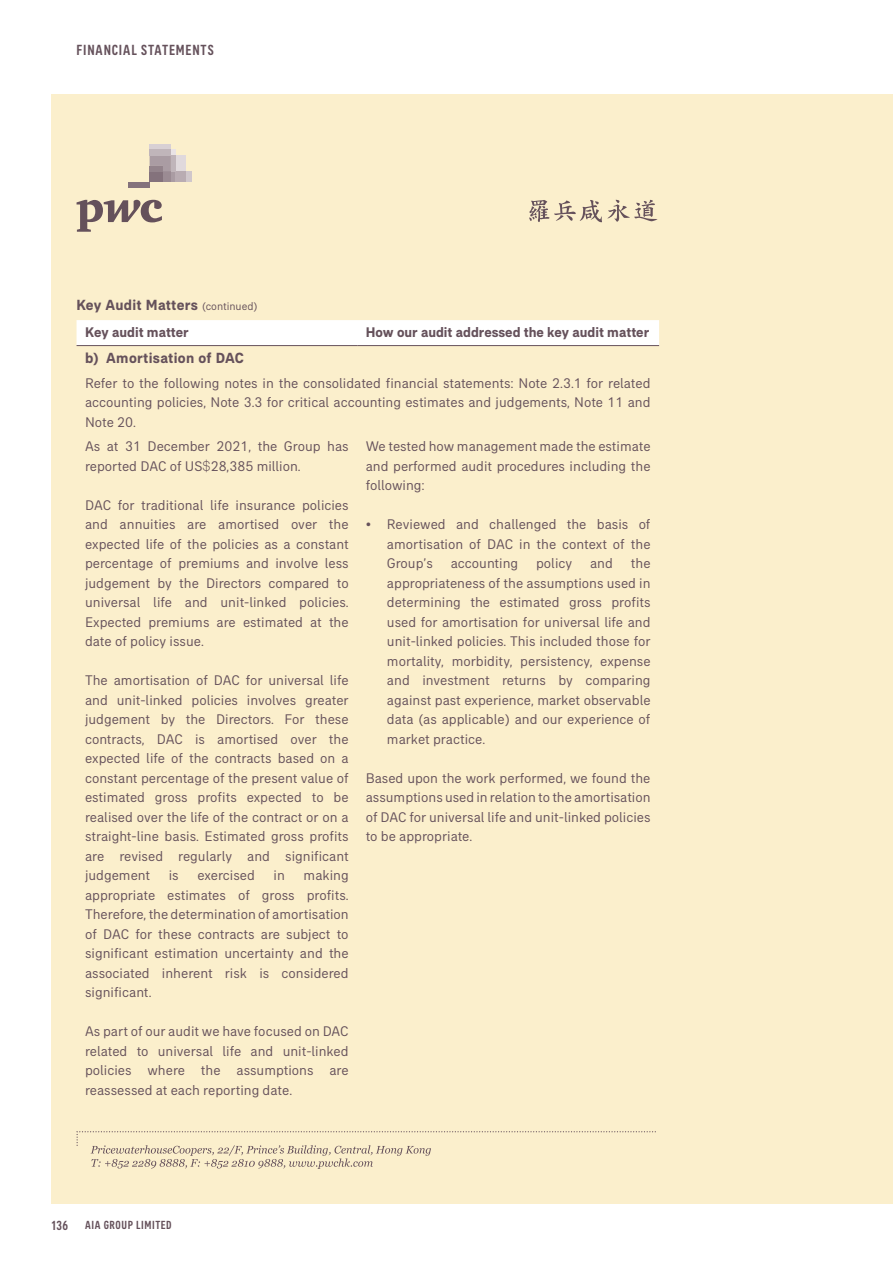
<style>
.page{position:relative;width:893px;height:1263px;background:#fff}
.page>*{position:absolute;margin:0;border:0;box-sizing:border-box;transform-origin:0 0}
.t1{font:700 15px "AIA Everest";letter-spacing:.02em;color:#65515b}
.t2{font:500 condensed 15px "AIA Everest";letter-spacing:.055em;color:#65515b}
.t3{font:14.25px/19.5px "AIA Everest";color:#65515b;text-align:justify}
.t4{font:700 14.25px "AIA Everest";color:#65515b}
.t5{font:500 condensed 13.5px "AIA Everest";color:#65515b}
.t6{font:500 condensed 12px "AIA Everest";letter-spacing:.05em;color:#65515b}
.s1{font-weight:400;font-size:11.25px}
.s2{font-family:"Akkurat Light Pro"}
</style>
<div class="page">
<div style="left:51px;top:94px;width:842px;height:1109px;background:#fbefcc"></div>
<svg style="left:77px;top:1131px;width:579px;height:38px"></svg>
<svg style="left:529px;top:200px;width:128px;height:22px"></svg>
<svg style="left:77px;top:200px;width:85px;height:32px"></svg>
<div style="left:186px;top:171px;width:5px;height:11px;background:#d0c7cb"></div>
<div style="left:175px;top:155px;width:11px;height:16px;background:#e0d9dc"></div>
<div style="left:128px;top:182px;width:22px;height:5px;background:#84727c"></div>
<div style="left:150px;top:171px;width:13px;height:11px;background:#84727c"></div>
<div style="left:163px;top:171px;width:8px;height:11px;background:#9b8b93"></div>
<hr style="left:171px;top:171px;width:4px;height:11px;background:#aa9ca3">
<div style="left:175px;top:171px;width:11px;height:11px;background:#b9acb2"></div>
<hr style="left:150px;top:145px;width:21px;height:4px;background:#d8d0d4">
<svg style="left:150px;top:149px;width:25px;height:22px"></svg>
<hr style="left:171px;top:155px;width:4px;height:16px;background:#c0b5ba">
<div style="left:77px;top:320px;width:582px;height:25px;background:#fff"></div>
<hr style="left:77px;top:345px;width:280px;height:1px;background:#65515b">
<hr style="left:357px;top:345px;width:302px;height:1px;background:#65515b">
<p class="t2" style="left:77px;top:42px;width:139px">FINANCIAL STATEMENTS</p>
<p class="t1" style="left:77px;top:296px;width:183px">Key Audit Matters <span class="s1">(continued)</span></p>
<p class="t4" style="left:85px;top:324px;width:105px">Key audit matter</p>
<p class="t4" style="left:366px;top:324px;width:285px">How our audit addressed the key audit matter</p>
<p class="t1" style="left:85px;top:349px;width:160px">b) Amortisation of DAC</p>
<p class="t3" style="left:85px;top:373px;width:567px">Refer to the following notes in the consolidated financial statements: Note 2.3.1 for related accounting policies, Note 3.3 for critical accounting estimates and judgements, Note 11 and Note 20.</p>
<p class="t3" style="left:85px;top:436px;width:265px">As at 31 December 2021, the Group has reported DAC of US<span class="s2">$</span>28,385 million.</p>
<p class="t3" style="left:85px;top:495px;width:265px">DAC for traditional life insurance policies and annuities are amortised over the expected life of the policies as a constant percentage of premiums and involve less judgement by the Directors compared to universal life and unit-linked policies.<br>Expected premiums are estimated at the date of policy issue.</p>
<p class="t3" style="left:85px;top:670px;width:265px">The amortisation of DAC for universal life and unit-linked policies involves greater judgement by the Directors. For these contracts, DAC is amortised over the expected life of the contracts based on a constant percentage of the present value of estimated gross profits expected to be realised over the life of the contract or on a straight-line basis. Estimated gross profits are revised regularly and significant judgement</p>
<p class="t3" style="left:366px;top:436px;width:286px">We tested how management made the estimate and performed audit procedures including the following:</p>
<p class="t3" style="left:387px;top:514px;width:265px;text-indent:-21px">• Reviewed and challenged the basis of amortisation of DAC in the context of the Group’s</p>
<p class="t3" style="left:387px;top:553px;width:265px;text-indent:244px">the appropriateness of the assumptions used in determining the estimated gross profits used for amortisation for universal life and unit-linked policies. This included those for mortality, morbidity, persistency, expense and investment returns by comparing against past experience, market observable data (as applicable) and our experience of market practice.</p>
<p class="t3" style="left:366px;top:768px;width:286px">Based upon the work performed, we found the assumptions used in relation to the amortisation of DAC for universal life and unit-linked policies to be appropriate.</p>
<p class="t3" style="left:451px;top:553px;width:69px">accounting</p>
<p class="t3" style="left:536px;top:553px;width:38px">policy</p>
<p class="t3" style="left:590px;top:553px;width:24px">and</p>
<p class="t3" style="left:85px;top:865px;width:265px;text-indent:219px">making appropriate estimates of gross profits.<br>Therefore, the determination of amortisation of DAC for these contracts are subject to significant estimation uncertainty and the associated inherent risk is considered significant.</p>
<p class="t3" style="left:85px;top:1021px;width:265px">As part of our audit we have focused on DAC related to universal life and unit-linked policies where the assumptions are reassessed at each reporting date.</p>
<p class="t3" style="left:169px;top:865px;width:11px">is</p>
<p class="t3" style="left:197px;top:865px;width:59px">exercised</p>
<p class="t3" style="left:274px;top:865px;width:13px">in</p>
<p class="t5" style="left:51px;top:1217px;width:19px">136</p>
<p class="t6" style="left:85px;top:1218px;width:88px">AIA GROUP LIMITED</p>
</div>
